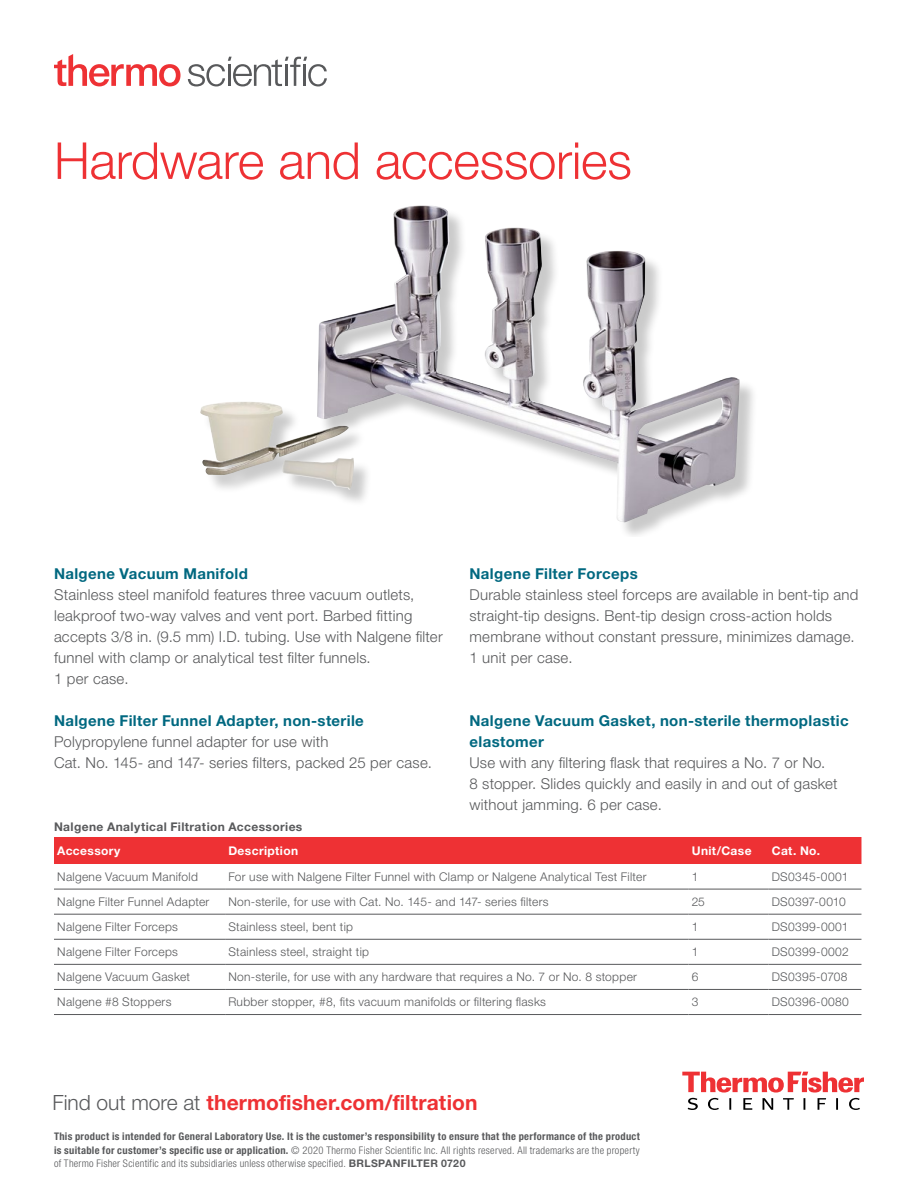
<style>
.page{position:relative;width:918px;height:1188px;background:#fff}
.page>*{position:absolute;margin:0;border:0;box-sizing:border-box;transform-origin:0 0}
.Headline{font:300 51px "Helvetica Neue LTW1 G";letter-spacing:-.005em;color:#ee3134}
.CTA{font:700 21px "Helvetica Neue LTW1 G";letter-spacing:.005em;color:#ee3134}
.Body_Copy{font:300 15px/21px "Helvetica Neue LTW1 G";letter-spacing:.015em;color:#58595b}
.Content_Header{font:700 15px/21px "Helvetica Neue LTW1 G";letter-spacing:.025em;color:#006880}
.Table_Text_-_Left{font:300 12px "Helvetica Neue LTW1 G";letter-spacing:.025em;color:#58595b}
.Table_Title{font:700 12px "Helvetica Neue LTW1 G";letter-spacing:.035em;color:#58595b}
.Title_Row_-_Left{font:700 12px "Helvetica Neue LTW1 G";letter-spacing:.03em;color:#fff}
.Copyright___Tactic{font:700 condensed 10.5px/13.5px "Helvetica Neue LTW1 G";letter-spacing:.03em;color:#58595b;text-align:justify}
.s1{font-weight:300;color:#58595b}
.s2{font-weight:300}
.s3{font-stretch:normal}
</style>
<div class="page">
<div style="left:319px;top:208px;width:440px;height:329px;background:#000;opacity:.21"></div>
<img style="left:317px;top:205px;width:423px;height:317px">
<svg style="left:682px;top:1072px;width:182px;height:38px"></svg>
<svg style="left:188px;top:57px;width:139px;height:29px"></svg>
<svg style="left:54px;top:54px;width:127px;height:32px"></svg>
<div style="left:54px;top:837px;width:807px;height:27px;background:#ee3134"></div>
<hr style="left:54px;top:964px;width:171px;height:1px;background:#58595b">
<hr style="left:225px;top:964px;width:464px;height:1px;background:#58595b">
<hr style="left:688px;top:964px;width:81px;height:1px;background:#58595b">
<hr style="left:769px;top:964px;width:92px;height:1px;background:#58595b">
<hr style="left:54px;top:989px;width:171px;height:1px;background:#58595b">
<hr style="left:225px;top:989px;width:464px;height:1px;background:#58595b">
<hr style="left:688px;top:989px;width:81px;height:1px;background:#58595b">
<hr style="left:769px;top:989px;width:92px;height:1px;background:#58595b">
<hr style="left:54px;top:1014px;width:171px;height:1px;background:#58595b">
<hr style="left:225px;top:1014px;width:464px;height:1px;background:#58595b">
<hr style="left:688px;top:1014px;width:81px;height:1px;background:#58595b">
<hr style="left:769px;top:1014px;width:92px;height:1px;background:#58595b">
<hr style="left:54px;top:889px;width:171px;height:1px;background:#58595b">
<hr style="left:225px;top:889px;width:464px;height:1px;background:#58595b">
<hr style="left:688px;top:889px;width:81px;height:1px;background:#58595b">
<hr style="left:769px;top:889px;width:92px;height:1px;background:#58595b">
<hr style="left:54px;top:914px;width:171px;height:1px;background:#58595b">
<hr style="left:225px;top:914px;width:464px;height:1px;background:#58595b">
<hr style="left:688px;top:914px;width:81px;height:1px;background:#58595b">
<hr style="left:769px;top:914px;width:92px;height:1px;background:#58595b">
<hr style="left:54px;top:939px;width:171px;height:1px;background:#58595b">
<hr style="left:225px;top:939px;width:464px;height:1px;background:#58595b">
<hr style="left:688px;top:939px;width:81px;height:1px;background:#58595b">
<hr style="left:769px;top:939px;width:92px;height:1px;background:#58595b">
<div style="left:202px;top:404px;width:171px;height:104px;background:#000;opacity:.21"></div>
<img style="left:200px;top:402px;width:83px;height:24px">
<img style="left:280px;top:458px;width:74px;height:32px">
<img style="left:202px;top:426px;width:147px;height:49px">
<p class="Headline" style="left:54px;top:130px;width:579px">Hardware and accessories</p>
<p class="Content_Header" style="left:54px;top:563px;width:196px">Nalgene Vacuum Manifold</p>
<p class="Body_Copy" style="left:54px;top:584px;width:390px">Stainless steel manifold features three vacuum outlets, leakproof two-way valves and vent port. Barbed fitting accepts 3/8 in. (9.5 mm) I.D. tubing. Use with Nalgene filter funnel with clamp or analytical test filter funnels.<br>1 per case.</p>
<p class="Content_Header" style="left:54px;top:710px;width:311px">Nalgene Filter Funnel Adapter, non-sterile</p>
<p class="Body_Copy" style="left:54px;top:731px;width:379px">Polypropylene funnel adapter for use with<br>Cat. No. 145- and 147- series filters, packed 25 per case.</p>
<p class="Content_Header" style="left:470px;top:563px;width:170px">Nalgene Filter Forceps</p>
<p class="Body_Copy" style="left:470px;top:584px;width:390px">Durable stainless steel forceps are available in bent-tip and straight-tip designs. Bent-tip design cross-action holds membrane without constant pressure, minimizes damage.<br>1 unit per case.</p>
<p class="Content_Header" style="left:470px;top:710px;width:381px">Nalgene Vacuum Gasket, non-sterile thermoplastic elastomer</p>
<p class="Body_Copy" style="left:470px;top:752px;width:370px">Use with any filtering flask that requires a No. 7 or No.<br>8 stopper. Slides quickly and easily in and out of gasket without jamming. 6 per case.</p>
<p class="Table_Title" style="left:54px;top:819px;width:250px">Nalgene Analytical Filtration Accessories</p>
<p class="Title_Row_-_Left" style="left:57px;top:843px;width:65px">Accessory</p>
<p class="Title_Row_-_Left" style="left:228px;top:843px;width:71px">Description</p>
<p class="Title_Row_-_Left" style="left:692px;top:843px;width:61px">Unit/Case</p>
<p class="Title_Row_-_Left" style="left:772px;top:843px;width:50px">Cat. No.</p>
<p class="Table_Text_-_Left" style="left:57px;top:869px;width:142px">Nalgene Vacuum Manifold</p>
<p class="Table_Text_-_Left" style="left:228px;top:869px;width:420px">For use with Nalgene Filter Funnel with Clamp or Nalgene Analytical Test Filter</p>
<p class="Table_Text_-_Left" style="left:692px;top:869px;width:8px">1</p>
<p class="Table_Text_-_Left" style="left:772px;top:869px;width:78px">DS0345-0001</p>
<p class="Table_Text_-_Left" style="left:57px;top:894px;width:154px">Nalgne Filter Funnel Adapter</p>
<p class="Table_Text_-_Left" style="left:228px;top:894px;width:322px">Non-sterile, for use with Cat. No. 145- and 147- series filters</p>
<p class="Table_Text_-_Left" style="left:692px;top:894px;width:15px">25</p>
<p class="Table_Text_-_Left" style="left:772px;top:894px;width:76px">DS0397-0010</p>
<p class="Table_Text_-_Left" style="left:57px;top:919px;width:122px">Nalgene Filter Forceps</p>
<p class="Table_Text_-_Left" style="left:228px;top:919px;width:126px">Stainless steel, bent tip</p>
<p class="Table_Text_-_Left" style="left:692px;top:919px;width:8px">1</p>
<p class="Table_Text_-_Left" style="left:772px;top:919px;width:78px">DS0399-0001</p>
<p class="Table_Text_-_Left" style="left:57px;top:944px;width:122px">Nalgene Filter Forceps</p>
<p class="Table_Text_-_Left" style="left:228px;top:944px;width:142px">Stainless steel, straight tip</p>
<p class="Table_Text_-_Left" style="left:692px;top:944px;width:8px">1</p>
<p class="Table_Text_-_Left" style="left:772px;top:944px;width:79px">DS0399-0002</p>
<p class="Table_Text_-_Left" style="left:57px;top:970px;width:134px">Nalgene Vacuum Gasket</p>
<p class="Table_Text_-_Left" style="left:228px;top:970px;width:410px">Non-sterile, for use with any hardware that requires a No. 7 or No. 8 stopper</p>
<p class="Table_Text_-_Left" style="left:692px;top:970px;width:8px">6</p>
<p class="Table_Text_-_Left" style="left:772px;top:970px;width:77px">DS0395-0708</p>
<p class="Table_Text_-_Left" style="left:57px;top:995px;width:116px">Nalgene #8 Stoppers</p>
<p class="Table_Text_-_Left" style="left:228px;top:995px;width:319px">Rubber stopper, #8, fits vacuum manifolds or filtering flasks</p>
<p class="Table_Text_-_Left" style="left:692px;top:995px;width:8px">3</p>
<p class="Table_Text_-_Left" style="left:772px;top:995px;width:79px">DS0396-0080</p>
<p class="CTA" style="left:52px;top:1090px;width:427px"><span class="s1">Find out more at</span> thermofisher.com/filtration</p>
<p class="Copyright___Tactic" style="left:54px;top:1130px;width:587px">This product is intended for General Laboratory Use. It is the customer’s responsibility to ensure that the performance of the product is suitable for customer’s specific use or application. <span class="s2">© 2020 Thermo Fisher Scientific Inc. All rights reserved. All trademarks are the property of Thermo Fisher Scientific and its subsidiaries unless otherwise specified.</span> <span class="s3">BRLSPANFILTER 0720</span></p>
</div>
